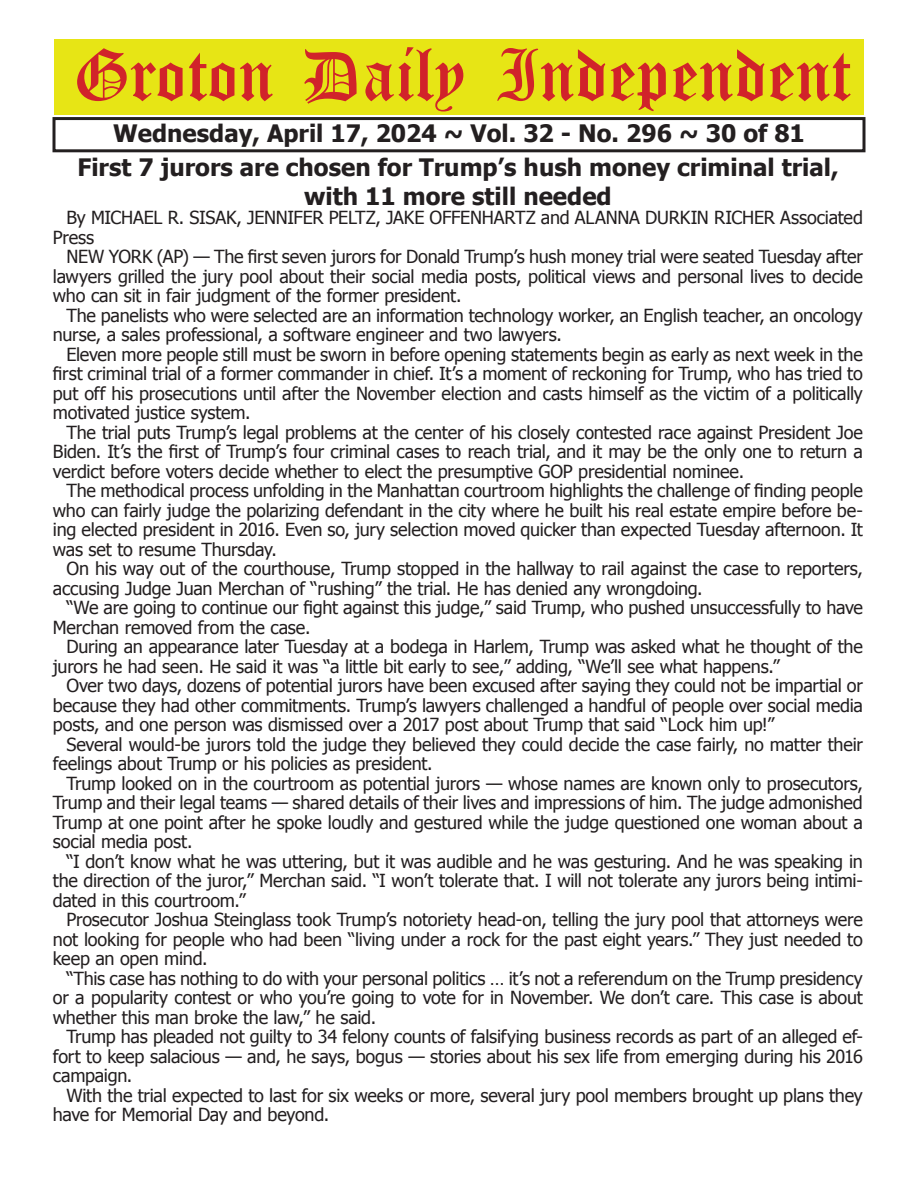
<style>
.page{position:relative;width:918px;height:1188px;background:#fff}
.page>*{position:absolute;margin:0;border:0;box-sizing:border-box;transform-origin:0 0}
.t1{font:54px "Old English Five";color:#d1232a}
.t2{font:700 24px/28.8px "Tahoma";color:#231f20;text-align:center}
.t3{font:18px/19.5px "Tahoma";letter-spacing:-.01em;color:#231f20;text-align:justify}
</style>
<div class="page">
<div style="left:52px;top:117px;width:814px;height:35px;border:3px solid #231f20"></div>
<div style="left:54px;top:40px;width:810px;height:75px;background:#e7e515"></div>
<h1 class="t1" style="left:73px;top:50px;width:779px">Groton Daily Independent</h1>
<h2 class="t2" style="left:113px;top:117px;width:693px">Wednesday, April 17, 2024 ~ Vol. 32 - No. 296 ~ 30 of 81</h2>
<h2 class="t2" style="left:77px;top:151px;width:763px">First 7 jurors are chosen for Trump’s hush money criminal trial, with 11 more still needed</h2>
<p class="t3" style="left:53px;top:207px;width:812px;text-indent:14px">By MICHAEL R. SISAK, JENNIFER PELTZ, JAKE OFFENHARTZ and ALANNA DURKIN RICHER Associated<br>Press</p>
<p class="t3" style="left:53px;top:246px;width:811px;text-indent:14px">NEW YORK (AP) — The first seven jurors for Donald Trump’s hush money trial were seated Tuesday after lawyers grilled the jury pool about their social media posts, political views and personal lives to decide who can sit in fair judgment of the former president.</p>
<p class="t3" style="left:53px;top:305px;width:812px;text-indent:14px">The panelists who were selected are an information technology worker, an English teacher, an oncology nurse, a sales professional, a software engineer and two lawyers.</p>
<p class="t3" style="left:53px;top:344px;width:812px;text-indent:14px">Eleven more people still must be sworn in before opening statements begin as early as next week in the first criminal trial of a former commander in chief. It’s a moment of reckoning for Trump, who has tried to put off his prosecutions until after the November election and casts himself as the victim of a politically motivated justice system.</p>
<p class="t3" style="left:53px;top:422px;width:811px;text-indent:14px">The trial puts Trump’s legal problems at the center of his closely contested race against President Joe Biden. It’s the first of Trump’s four criminal cases to reach trial, and it may be the only one to return a verdict before voters decide whether to elect the presumptive GOP presidential nominee.</p>
<p class="t3" style="left:53px;top:480px;width:812px;text-indent:14px">The methodical process unfolding in the Manhattan courtroom highlights the challenge of finding people who can fairly judge the polarizing defendant in the city where he built his real estate empire before be&shy;ing elected president in 2016. Even so, jury selection moved quicker than expected Tuesday afternoon. It was set to resume Thursday.</p>
<p class="t3" style="left:53px;top:558px;width:811px;text-indent:14px">On his way out of the courthouse, Trump stopped in the hallway to rail against the case to reporters, accusing Judge Juan Merchan of “rushing” the trial. He has denied any wrongdoing.</p>
<p class="t3" style="left:53px;top:597px;width:812px;text-indent:14px">“We are going to continue our fight against this judge,” said Trump, who pushed unsuccessfully to have<br>Merchan removed from the case.</p>
<p class="t3" style="left:53px;top:636px;width:811px;text-indent:14px">During an appearance later Tuesday at a bodega in Harlem, Trump was asked what he thought of the jurors he had seen. He said it was “a little bit early to see,” adding, “We’ll see what happens.”</p>
<p class="t3" style="left:53px;top:675px;width:812px;text-indent:14px">Over two days, dozens of potential jurors have been excused after saying they could not be impartial or because they had other commitments. Trump’s lawyers challenged a handful of people over social media posts, and one person was dismissed over a 2017 post about Trump that said “Lock him up!”</p>
<p class="t3" style="left:53px;top:734px;width:812px;text-indent:14px">Several would-be jurors told the judge they believed they could decide the case fairly, no matter their feelings about Trump or his policies as president.</p>
<p class="t3" style="left:53px;top:773px;width:812px;text-indent:14px">Trump looked on in the courtroom as potential jurors — whose names are known only to prosecutors, Trump and their legal teams — shared details of their lives and impressions of him. The judge admonished Trump at one point after he spoke loudly and gestured while the judge questioned one woman about a social media post.</p>
<p class="t3" style="left:53px;top:851px;width:812px;text-indent:14px">“I don’t know what he was uttering, but it was audible and he was gesturing. And he was speaking in the direction of the juror,” Merchan said. “I won’t tolerate that. I will not tolerate any jurors being intimi&shy;dated in this courtroom.”</p>
<p class="t3" style="left:53px;top:909px;width:811px;text-indent:14px">Prosecutor Joshua Steinglass took Trump’s notoriety head-on, telling the jury pool that attorneys were not looking for people who had been “living under a rock for the past eight years.” They just needed to keep an open mind.</p>
<p class="t3" style="left:53px;top:967px;width:812px;text-indent:14px">“This case has nothing to do with your personal politics … it’s not a referendum on the Trump presidency or a popularity contest or who you’re going to vote for in November. We don’t care. This case is about whether this man broke the law,” he said.</p>
<p class="t3" style="left:53px;top:1026px;width:812px;text-indent:14px">Trump has pleaded not guilty to 34 felony counts of falsifying business records as part of an alleged ef&shy;fort to keep salacious — and, he says, bogus — stories about his sex life from emerging during his 2016 campaign.</p>
<p class="t3" style="left:53px;top:1084px;width:811px;text-indent:14px">With the trial expected to last for six weeks or more, several jury pool members brought up plans they have for Memorial Day and beyond.</p>
</div>
